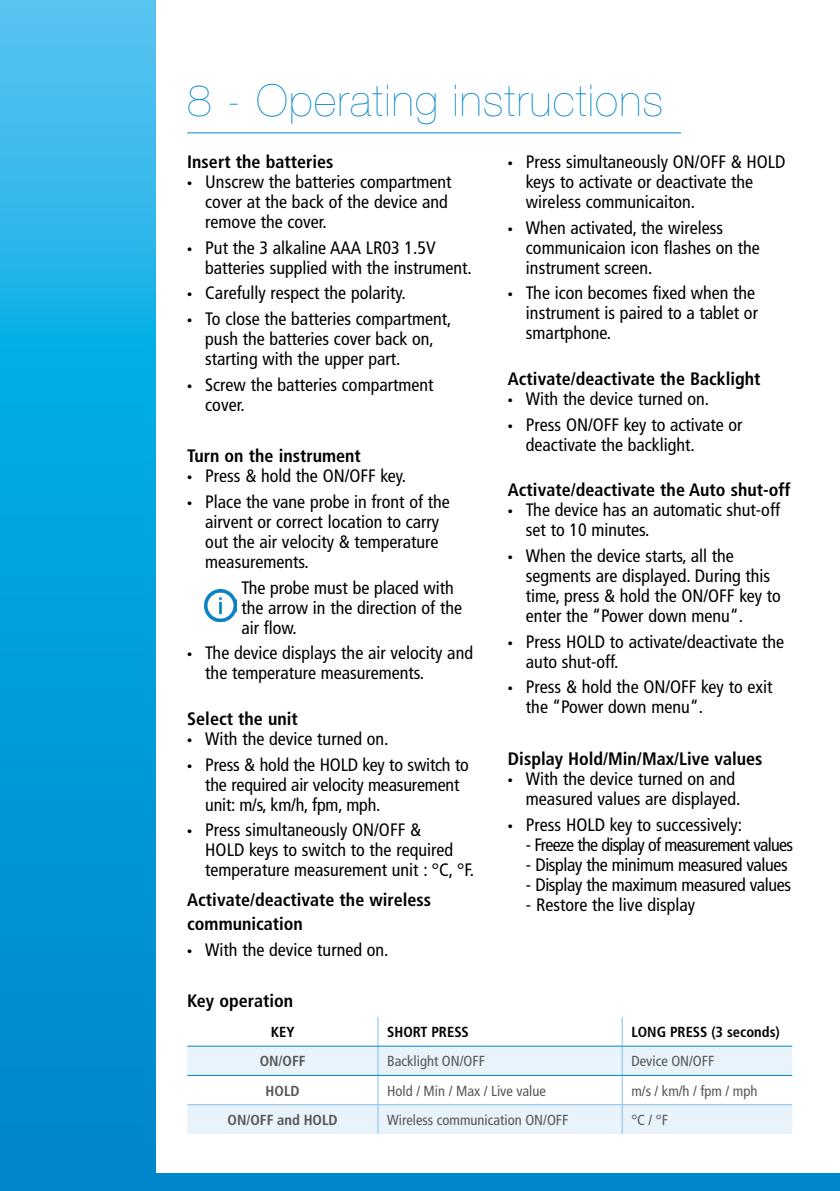
<style>
.page{position:relative;width:840px;height:1191px;background:#fff}
.page>*{position:absolute;margin:0;border:0;box-sizing:border-box;transform-origin:0 0}
.t1{font:200 44px "Helvetica Neue LT Std";letter-spacing:.03em;color:#0086ca}
.t2{font:condensed 18px/20px "Frutiger LT Std";color:#000}
.t3{font:700 condensed 18px/24px "Frutiger LT Std";color:#000}
.t4{font:condensed 18px "Frutiger LT Std";letter-spacing:-.02em;color:#000}
.t5{font:condensed 18px "Frutiger LT Std";letter-spacing:-.04em;color:#000}
.t6{font:condensed 14.6px "Frutiger LT Std";color:#575756}
.t7{font:700 condensed 14.6px "Frutiger LT Std";color:#000}
.t8{font:700 condensed 14.6px "Frutiger LT Std";color:#575756}
.s1{font-family:"Myriad Pro";font-stretch:normal}
</style>
<div class="page">
<svg style="left:0;top:0;width:155px;height:1173px;background:#10a3dd"></svg>
<hr style="left:187px;top:132px;width:493px;height:1px;background:#0086ca">
<svg style="left:187px;top:1046px;width:604px;height:88px;fill:#e9f3fb"></svg>
<svg style="left:377px;top:1017px;width:1px;height:87px"></svg>
<svg style="left:621px;top:1017px;width:1px;height:87px"></svg>
<hr style="left:377px;top:1104px;width:1px;height:30px;background:#84bfe7">
<hr style="left:621px;top:1104px;width:1px;height:30px;background:#84bfe7">
<hr style="left:187px;top:1104px;width:191px;height:1px;background:#84bfe7">
<hr style="left:378px;top:1104px;width:244px;height:1px;background:#84bfe7">
<hr style="left:622px;top:1104px;width:169px;height:1px;background:#84bfe7">
<hr style="left:187px;top:1045px;width:191px;height:1px;background:#0086ca">
<hr style="left:378px;top:1045px;width:244px;height:1px;background:#0086ca">
<hr style="left:622px;top:1045px;width:169px;height:1px;background:#0086ca">
<hr style="left:187px;top:1075px;width:191px;height:1px;background:#0086ca">
<hr style="left:378px;top:1075px;width:244px;height:1px;background:#0086ca">
<hr style="left:622px;top:1075px;width:169px;height:1px;background:#0086ca">
<div style="left:0;top:1173px;width:839px;height:18px;background:#0086ca"></div>
<img style="left:204px;top:589px;width:32px;height:33px">
<h1 class="t1" style="left:187px;top:75px;width:477px">8 - Operating instructions</h1>
<p class="t3" style="left:187px;top:150px;width:147px">Insert the batteries</p>
<p class="t2" style="left:205px;top:172px;width:247px;text-indent:-18px"><span class="s1">•</span> Unscrew the batteries compartment cover at the back of the device and remove the cover.</p>
<p class="t2" style="left:205px;top:238px;width:268px;text-indent:-18px"><span class="s1">•</span> Put the 3 alkaline AAA LR03 1.5V batteries supplied with the instrument.</p>
<p class="t2" style="left:187px;top:283px;width:220px"><span class="s1">•</span> Carefully respect the polarity.</p>
<p class="t2" style="left:205px;top:309px;width:247px;text-indent:-18px"><span class="s1">•</span> To close the batteries compartment, push the batteries cover back on, starting with the upper part.</p>
<p class="t2" style="left:205px;top:375px;width:229px;text-indent:-18px"><span class="s1">•</span> Screw the batteries compartment cover.</p>
<p class="t3" style="left:187px;top:444px;width:175px">Turn on the instrument</p>
<p class="t2" style="left:187px;top:466px;width:220px"><span class="s1">•</span> Press &amp; hold the ON/OFF key.</p>
<p class="t2" style="left:205px;top:492px;width:246px;text-indent:-18px"><span class="s1">•</span> Place the vane probe in front of the airvent or correct location to carry out the air velocity &amp; temperature measurements.</p>
<p class="t2" style="left:241px;top:577px;width:222px">The probe must be placed with the arrow in the direction of the air flow.</p>
<p class="t2" style="left:205px;top:643px;width:269px;text-indent:-18px"><span class="s1">•</span> The device displays the air velocity and the temperature measurements.</p>
<p class="t3" style="left:187px;top:706px;width:112px">Select the unit</p>
<p class="t2" style="left:187px;top:729px;width:202px"><span class="s1">•</span> With the device turned on.</p>
<p class="t2" style="left:205px;top:754px;width:265px;text-indent:-18px"><span class="s1">•</span> Press &amp; hold the HOLD key to switch to the required air velocity measurement unit: m/s, km/h, fpm, mph.</p>
<p class="t2" style="left:205px;top:820px;width:270px;text-indent:-18px"><span class="s1">•</span> Press simultaneously ON/OFF &amp;<br>HOLD keys to switch to the required temperature measurement unit : °C, °F.</p>
<p class="t3" style="left:187px;top:887px;width:245px">Activate/deactivate the wireless communication</p>
<p class="t2" style="left:187px;top:939px;width:202px"><span class="s1">•</span> With the device turned on.</p>
<p class="t3" style="left:187px;top:989px;width:107px">Key operation</p>
<p class="t2" style="left:525px;top:152px;width:261px;text-indent:-18px"><span class="s1">•</span> Press simultaneously ON/OFF &amp; HOLD keys to activate or deactivate the wireless communicaiton.</p>
<p class="t2" style="left:525px;top:217px;width:235px;text-indent:-18px"><span class="s1">•</span> When activated, the wireless communicaion icon flashes on the instrument screen.</p>
<p class="t2" style="left:525px;top:283px;width:233px;text-indent:-18px"><span class="s1">•</span> The icon becomes fixed when the instrument is paired to a tablet or smartphone.</p>
<p class="t3" style="left:507px;top:367px;width:254px">Activate/deactivate the Backlight</p>
<p class="t2" style="left:507px;top:389px;width:202px"><span class="s1">•</span> With the device turned on.</p>
<p class="t2" style="left:525px;top:414px;width:218px;text-indent:-18px"><span class="s1">•</span> Press ON/OFF key to activate or deactivate the backlight.</p>
<p class="t3" style="left:507px;top:478px;width:284px">Activate/deactivate the Auto shut-off</p>
<p class="t2" style="left:525px;top:500px;width:255px;text-indent:-18px"><span class="s1">•</span> The device has an automatic shut-off set to 10 minutes.</p>
<p class="t2" style="left:525px;top:546px;width:256px;text-indent:-18px"><span class="s1">•</span> When the device starts, all the segments are displayed. During this time, press &amp; hold the ON/OFF key to enter the “Power down menu“.</p>
<p class="t2" style="left:525px;top:631px;width:259px;text-indent:-18px"><span class="s1">•</span> Press HOLD to activate/deactivate the auto shut-off.</p>
<p class="t2" style="left:525px;top:677px;width:248px;text-indent:-18px"><span class="s1">•</span> Press &amp; hold the ON/OFF key to exit the “Power down menu“.</p>
<p class="t3" style="left:507px;top:746px;width:256px">Display Hold/Min/Max/Live values</p>
<p class="t2" style="left:507px;top:768px;width:234px;text-align:right"><span class="s1">•</span> With the device turned on and measured values are displayed.</p>
<p class="t2" style="left:507px;top:814px;width:235px"><span class="s1">•</span> Press HOLD key to successively:</p>
<p class="t5" style="left:525px;top:834px;width:268px">- Freeze the display of measurement values</p>
<p class="t4" style="left:525px;top:854px;width:263px">- Display the minimum measured values</p>
<p class="t4" style="left:525px;top:874px;width:266px">- Display the maximum measured values</p>
<p class="t2" style="left:525px;top:894px;width:170px">- Restore the live display</p>
<p class="t7" style="left:270px;top:1023px;width:25px">KEY</p>
<p class="t7" style="left:387px;top:1023px;width:83px">SHORT PRESS</p>
<p class="t7" style="left:631px;top:1023px;width:150px">LONG PRESS (3 seconds)</p>
<p class="t8" style="left:259px;top:1052px;width:47px">ON/OFF</p>
<p class="t6" style="left:387px;top:1052px;width:99px">Backlight ON/OFF</p>
<p class="t6" style="left:631px;top:1052px;width:84px">Device ON/OFF</p>
<p class="t8" style="left:265px;top:1081px;width:35px">HOLD</p>
<p class="t6" style="left:387px;top:1082px;width:160px">Hold / Min / Max / Live value</p>
<p class="t6" style="left:631px;top:1082px;width:127px">m/s / km/h / fpm / mph</p>
<p class="t8" style="left:227px;top:1111px;width:112px">ON/OFF and HOLD</p>
<p class="t6" style="left:387px;top:1111px;width:182px">Wireless communication ON/OFF</p>
<p class="t6" style="left:631px;top:1111px;width:38px">°C / °F</p>
</div>
